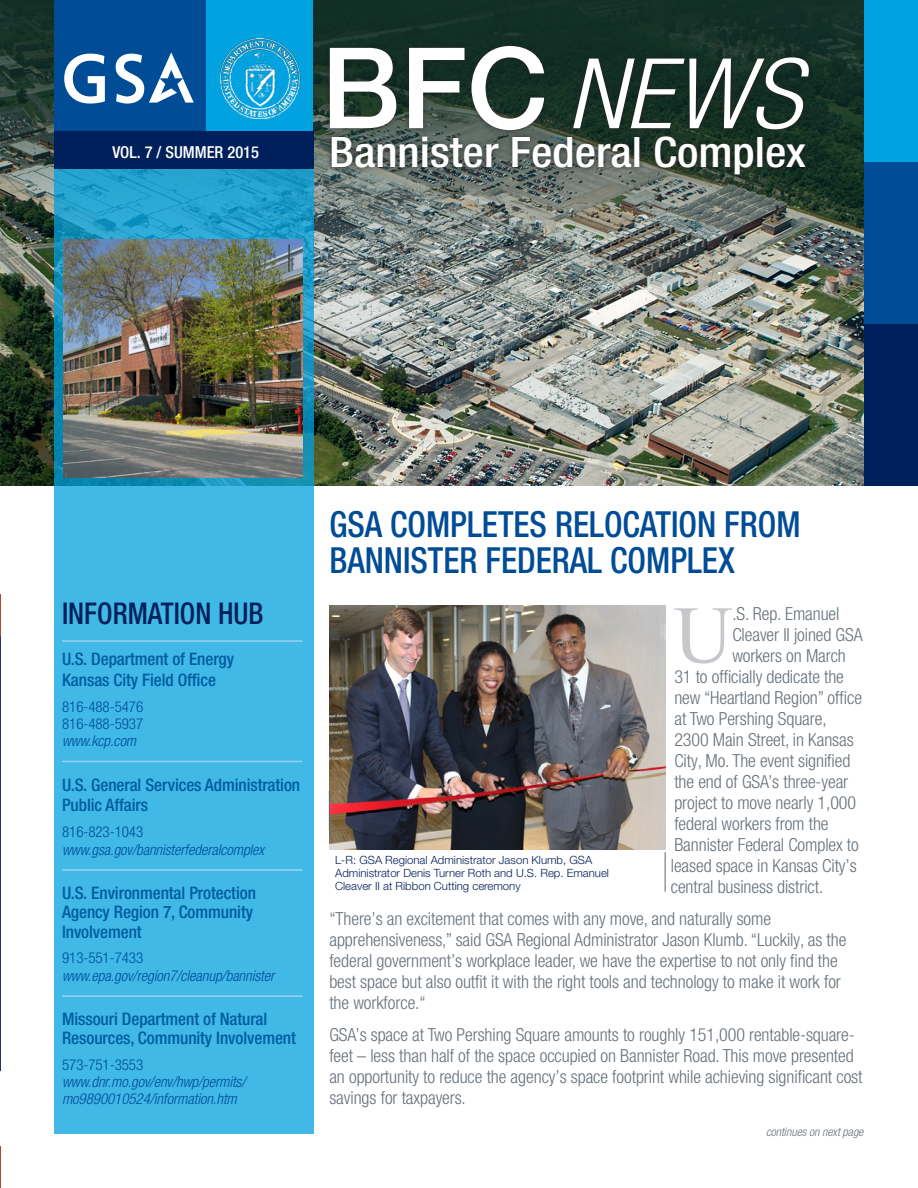
<style>
.page{position:relative;width:918px;height:1188px;background:#fff}
.page>*{position:absolute;margin:0;border:0;box-sizing:border-box;transform-origin:0 0}
.t1{font:italic 300 condensed 97.5px "Helvetica Neue LT Pro";color:#fff;scale:1.1 1}
.t2{font:81.45px "Times New Roman";color:#c6c8cb}
.t3{font:500 condensed 42px "Helvetica Neue LT Pro";color:#fff;scale:1.1 1}
.t4{font:500 condensed 36px/36px "Helvetica Neue LT Pro";color:#004c97;scale:.93 1}
.t5{font:500 condensed 30px "Helvetica Neue LT Pro";color:#00205b;scale:.93 1}
.t6{font:300 condensed 18px/21px "Helvetica Neue LT Pro";letter-spacing:-.005em;color:#677179}
.t7{font:500 condensed 17.25px/19.2px "Helvetica Neue LT Pro";letter-spacing:-.005em;color:#005c9d}
.t8{font:500 condensed 16.5px "Helvetica Neue LT Pro";color:#fff}
.t9{font:italic 300 condensed 15px/17.2px "Helvetica Neue LT Pro";letter-spacing:-.005em;color:#004c97}
.t10{font:300 condensed 15px/17.2px "Helvetica Neue LT Pro";letter-spacing:-.005em;color:#004c97;text-align:justify}
.t11{font:italic 300 condensed 12px "Helvetica Neue LT Pro";letter-spacing:-.005em;color:#677179}
.t12{font:300 11.4px/12.8px "Helvetica Neue LT Pro";color:#00205b}
.s1{font-weight:500;font-style:normal;font-stretch:normal;font-size:112.5px}
.s2{font-style:italic}
.s3{font-style:normal}
</style>
<div class="page">
<img style="left:0;top:0;width:864px;height:486px">
<div style="left:205px;top:0;width:108px;height:132px;background:#00a2df"></div>
<div style="left:864px;top:0;width:54px;height:162px;background:#00a2df"></div>
<div style="left:864px;top:162px;width:54px;height:162px;background:#004c97"></div>
<div style="left:864px;top:324px;width:54px;height:162px;background:#00205b"></div>
<svg style="left:54px;top:169px;width:259px;height:965px;background:#3bb5e2"></svg>
<div style="left:324px;top:40px;width:490px;height:141px;background:#231f20;opacity:.75"></div>
<img style="left:63px;top:239px;width:240px;height:238px">
<img style="left:220px;top:39px;width:81px;height:80px">
<div style="left:54px;top:0;width:151px;height:141px;background:#004c97"></div>
<svg style="left:64px;top:54px;width:41px;height:50px"></svg>
<svg style="left:116px;top:52px;width:78px;height:52px"></svg>
<div style="left:54px;top:132px;width:259px;height:37px;background:#00205b"></div>
<img style="left:329px;top:606px;width:336px;height:244px">
<hr style="left:329px;top:791px;width:1px;height:39px;background:#5a6670">
<hr style="left:665px;top:852px;width:1px;height:40px;background:#5a6670">
<img style="left:0;top:595px;width:1px;height:593px">
<hr style="left:62px;top:640px;width:240px;height:2px;background:#a0cfee">
<hr style="left:62px;top:761px;width:240px;height:1px;background:#a0cfee">
<hr style="left:62px;top:869px;width:240px;height:2px;background:#a0cfee">
<hr style="left:62px;top:995px;width:240px;height:2px;background:#a0cfee">
<p class="t1" style="left:321px;top:38px;width:438px"><span class="s1">BFC</span> NEWS</p>
<p class="t8" style="left:112px;top:142px;width:148px">VOL. 7 / SUMMER 2015</p>
<p class="t3" style="left:329px;top:127px;width:435px">Bannister Federal Complex</p>
<p class="t5" style="left:62px;top:596px;width:218px">INFORMATION HUB</p>
<p class="t7" style="left:62px;top:648px;width:174px;line-height:20.9px">U.S. Department of Energy<br>Kansas City Field Office</p>
<p class="t10" style="left:62px;top:698px;width:83px">816-488-5476<br>816-488-5937 <span class="s2">www.kcp.com</span></p>
<p class="t7" style="left:62px;top:774px;width:240px;line-height:20.7px">U.S. General Services Administration<br>Public Affairs</p>
<p class="t9" style="left:62px;top:823px;width:204px"><span class="s3">816-823-1043 </span>www.gsa.gov/bannisterfederalcomplex</p>
<p class="t7" style="left:62px;top:883px;width:195px">U.S. Environmental Protection<br>Agency Region 7, Community<br>Involvement</p>
<p class="t9" style="left:62px;top:949px;width:214px"><span class="s3">913-551-7433 </span>www.epa.gov/region7/cleanup/bannister</p>
<p class="t7" style="left:62px;top:1010px;width:235px;line-height:18.8px">Missouri Department of Natural<br>Resources, Community Involvement</p>
<p class="t9" style="left:62px;top:1056px;width:185px"><span class="s3">573-751-3553 </span>www.dnr.mo.gov/env/hwp/permits/ mo9890010524/information.htm</p>
<p class="t4" style="left:329px;top:505px;width:508px">GSA COMPLETES RELOCATION FROM<br>BANNISTER FEDERAL COMPLEX</p>
<p class="t2" style="left:674px;top:580px;width:60px">U</p>
<p class="t6" style="left:732px;top:603px;width:109px">.S. Rep. Emanuel</p>
<p class="t6" style="left:732px;top:624px;width:132px">Cleaver II joined GSA</p>
<p class="t6" style="left:732px;top:645px;width:115px">workers on March</p>
<p class="t6" style="left:674px;top:666px;width:171px">31 to officially dedicate the</p>
<p class="t6" style="left:674px;top:687px;width:189px">new “Heartland Region” office</p>
<p class="t6" style="left:674px;top:708px;width:154px">at Two Pershing Square,</p>
<p class="t6" style="left:674px;top:729px;width:181px">2300 Main Street, in Kansas</p>
<p class="t6" style="left:674px;top:750px;width:178px">City, Mo. The event signified</p>
<p class="t6" style="left:674px;top:771px;width:175px">the end of GSA’s three-year</p>
<p class="t6" style="left:674px;top:792px;width:183px">project to move nearly 1,000</p>
<p class="t6" style="left:674px;top:813px;width:156px">federal workers from the</p>
<p class="t6" style="left:674px;top:834px;width:186px">Bannister Federal Complex to</p>
<p class="t6" style="left:671px;top:855px;width:187px">leased space in Kansas City’s</p>
<p class="t6" style="left:671px;top:876px;width:154px">central business district.</p>
<p class="t6" style="left:329px;top:908px;width:519px">“There’s an excitement that comes with any move, and naturally some apprehensiveness,” said GSA Regional Administrator Jason Klumb. “Luckily, as the federal government’s workplace leader, we have the expertise to not only find the best space but also outfit it with the right tools and technology to make it work for the workforce.“</p>
<p class="t6" style="left:329px;top:1024px;width:535px">GSA’s space at Two Pershing Square amounts to roughly 151,000 rentable-square&shy;feet – less than half of the space occupied on Bannister Road. This move presented an opportunity to reduce the agency’s space footprint while achieving significant cost savings for taxpayers.</p>
<p class="t11" style="left:766px;top:1125px;width:99px">continues on next page</p>
<p class="t12" style="left:335px;top:854px;width:275px">L-R: GSA Regional Administrator Jason Klumb, GSA<br>Administrator Denis Turner Roth and U.S. Rep. Emanuel<br>Cleaver II at Ribbon Cutting ceremony</p>
</div>
